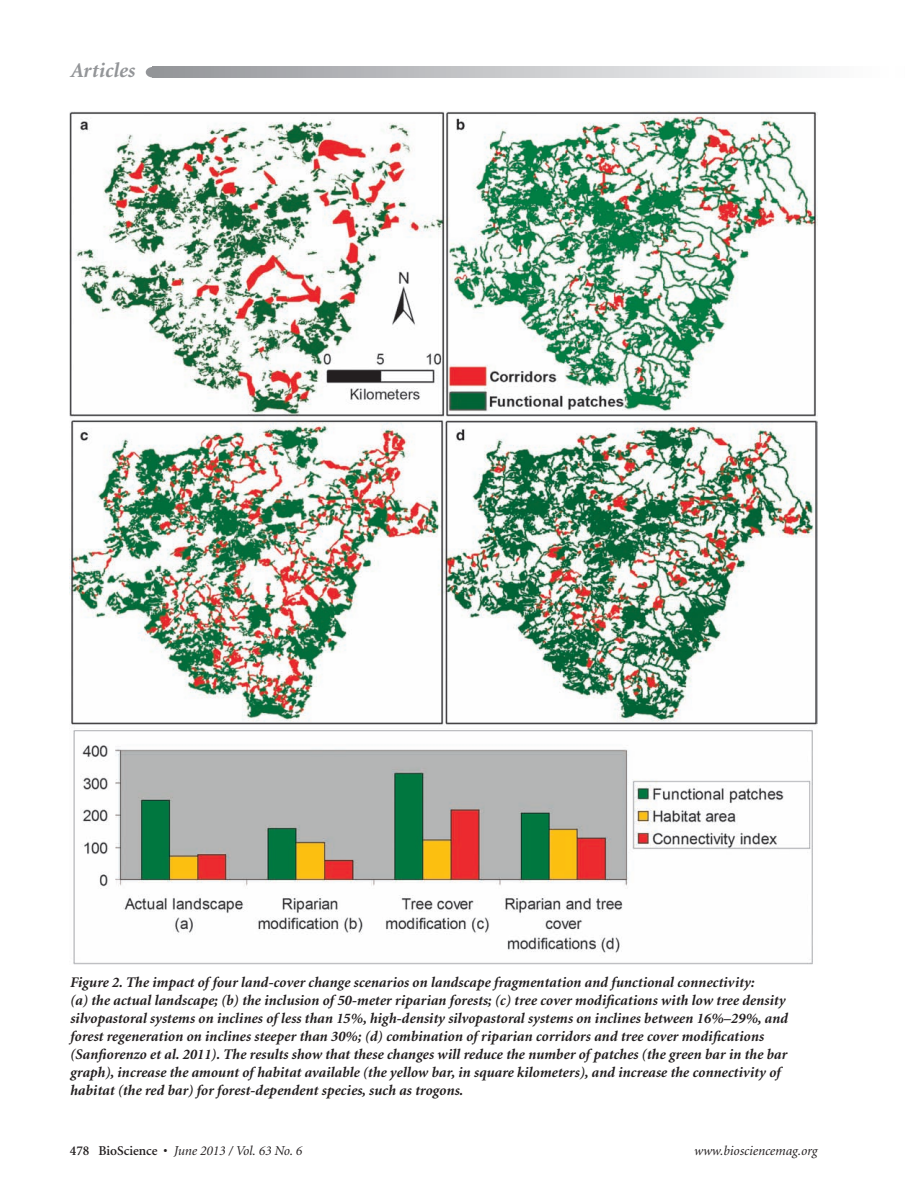
<style>
.page{position:relative;width:905px;height:1202px;background:#fff}
.page>*{position:absolute;margin:0;border:0;box-sizing:border-box;transform-origin:0 0}
.t1{font:italic 700 21px "Minion";color:#939598}
.t2{font:italic 700 14.7px/18px "Minion";color:#231f20}
.t3{font:italic 13.5px "Minion";color:#231f20}
.s1{font-weight:600;font-style:normal}
</style>
<div class="page">
<svg style="left:155px;top:67px;width:656px;height:10px;background:#c5c6c8"></svg>
<div style="left:146px;top:67px;width:13px;height:10px;background:#939598;border-radius:50%"></div>
<img style="left:70px;top:111px;width:747px;height:853px">
<h1 class="t1" style="left:70px;top:60px;width:66px">Articles</h1>
<p class="t2" style="left:70px;top:973px;width:719px">Figure 2. The impact of four land-cover change scenarios on landscape fragmentation and functional connectivity:<br>(a) the actual landscape; (b) the inclusion of 50-meter riparian forests; (c) tree cover modifications with low tree density silvopastoral systems on inclines of less than 15%, high-density silvopastoral systems on inclines between 16%–29%, and forest regeneration on inclines steeper than 30%; (d) combination of riparian corridors and tree cover modifications (Sanfiorenzo et al. 2011). The results show that these changes will reduce the number of patches (the green bar in the bar graph), increase the amount of habitat available (the yellow bar, in square kilometers), and increase the connectivity of habitat (the red bar) for forest-dependent species, such as trogons.</p>
<p class="t3" style="left:70px;top:1144px;width:234px"><span class="s1">478 BioScience •</span> June 2013 / Vol. 63 No. 6</p>
<p class="t3" style="left:693px;top:1144px;width:125px">www.biosciencemag.org</p>
</div>
